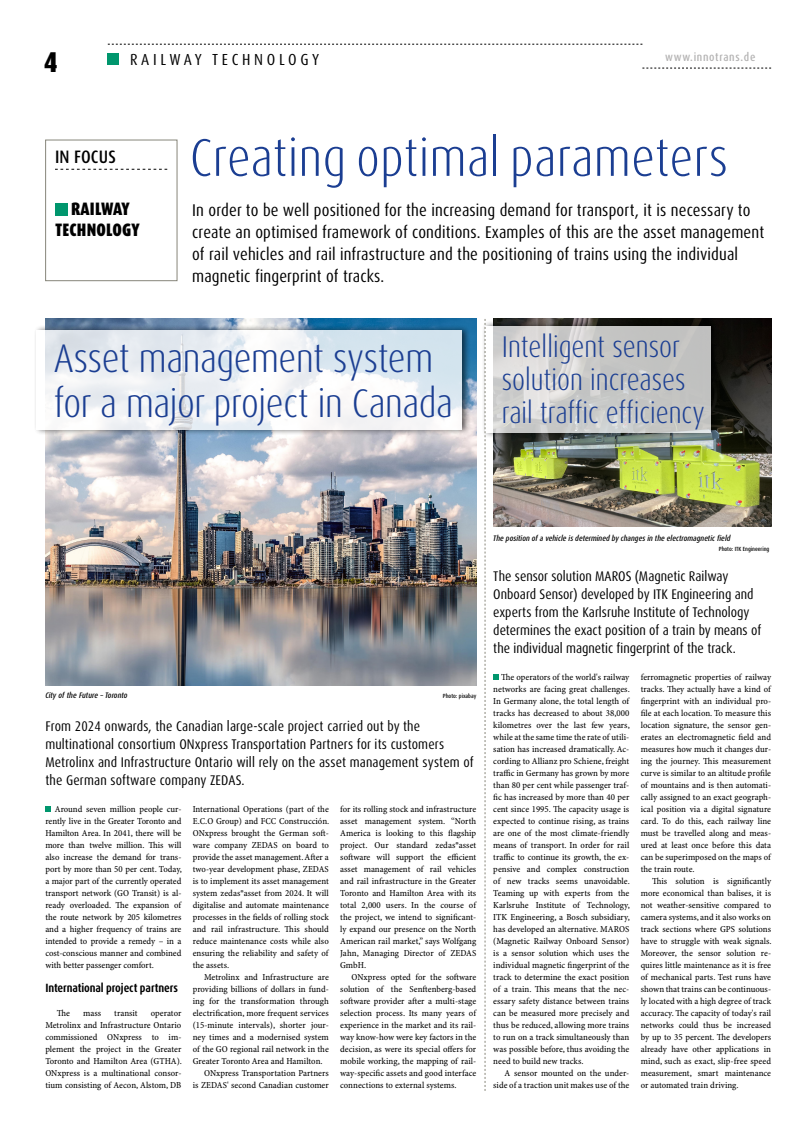
<style>
.page{position:relative;width:808px;height:1134px;background:#fff}
.page>*{position:absolute;margin:0;border:0;box-sizing:border-box;transform-origin:0 0}
.t1{font:300 condensed 53px "Dax OT";letter-spacing:.01em;color:#1b3e92}
.t2{font:300 condensed 40px/45px "Dax OT";letter-spacing:-.01em;color:#1b3e92}
.t3{font:300 condensed 30px/33px "Dax OT";color:#1b3e92}
.t4{font:900 condensed 28.7px "Dax OT";color:#000}
.t5{font:900 condensed 18px/21px "Dax OT";letter-spacing:.01em;color:#000;text-align:center;scale:.95 1}
.t6{font:500 condensed 18px "Dax OT";letter-spacing:.01em;color:#000}
.t7{font:condensed 17px/22px "Dax OT";letter-spacing:.01em;color:#000}
.t8{font:condensed 16px "Dax OT";letter-spacing:.23em;color:#000}
.t9{font:condensed 14px/18px "Dax OT";color:#000}
.t10{font:700 condensed 12px "Dax OT";letter-spacing:-.01em;color:#000}
.t11{font:500 condensed 11.6px "Dax OT";letter-spacing:.06em;color:#b3b2b2}
.t12{font:9.2px/12px "Minion Pro Cn Capt";color:#000;text-align:justify}
.t13{font:italic 500 condensed 8px "Dax OT";color:#000}
.t14{font:500 condensed 6px "Dax OT";color:#000}
</style>
<div class="page">
<svg style="left:108px;top:44px;width:534px;height:1px"></svg>
<svg style="left:642px;top:68px;width:129px;height:1px"></svg>
<div style="left:108px;top:53px;width:11px;height:12px;background:#00966d"></div>
<img style="left:45px;top:319px;width:431px;height:366px">
<svg style="left:45px;top:806px;width:6px;height:6px"></svg>
<div style="left:34px;top:324px;width:437px;height:112px;background:#000;opacity:.75"></div>
<svg style="left:37px;top:330px;width:425px;height:99px"></svg>
<div style="left:45px;top:140px;width:132px;height:141px;background:#fff;border:1px solid #87867a"></div>
<svg style="left:55px;top:169px;width:112px;height:1px"></svg>
<div style="left:55px;top:203px;width:12px;height:12px;background:#00966d"></div>
<svg style="left:493px;top:674px;width:6px;height:6px"></svg>
<img style="left:493px;top:319px;width:278px;height:207px">
<div style="left:481px;top:320px;width:238px;height:118px;background:#000;opacity:.75"></div>
<svg style="left:486px;top:326px;width:224px;height:106px;background:#cdcdcc"></svg>
<svg style="left:485px;top:319px;width:1px;height:772px"></svg>
<h3 class="t4" style="left:44px;top:44px;width:16px">4</h3>
<p class="t11" style="left:665px;top:50px;width:92px">www.innotrans.de</p>
<h3 class="t8" style="left:130px;top:49px;width:191px">RAILWAY TECHNOLOGY</h3>
<h3 class="t6" style="left:55px;top:145px;width:62px">IN FOCUS</h3>
<h3 class="t5" style="left:55px;top:199px;width:91px">RAILWAY<br>TECHNOLOGY</h3>
<h1 class="t1" style="left:190px;top:124px;width:540px">Creating optimal parameters</h1>
<p class="t7" style="left:192px;top:199px;width:574px">In order to be well positioned for the increasing demand for transport, it is necessary to create an optimised framework of conditions. Examples of this are the asset management of rail vehicles and rail infrastructure and the positioning of trains using the individual magnetic fingerprint of tracks.</p>
<h2 class="t2" style="left:54px;top:336px;width:400px">Asset management system for a major project in Canada</h2>
<h3 class="t3" style="left:502px;top:330px;width:205px">Intelligent sensor solution increases rail traffic efficiency</h3>
<p class="t13" style="left:45px;top:690px;width:84px">City of the Future – Toronto</p>
<p class="t14" style="left:443px;top:692px;width:35px">Photo: pixabay</p>
<p class="t9" style="left:45px;top:717px;width:430px">From 2024 onwards, the Canadian large-scale project carried out by the multinational consortium ONxpress Transportation Partners for its customers Metrolinx and Infrastructure Ontario will rely on the asset management system of the German software company ZEDAS.</p>
<p class="t12" style="left:340px;top:803px;width:138px">for its rolling stock and infrastructure asset management system. “North America is looking to this flagship project. Our standard zedas®asset software will support the efficient asset management of rail vehicles and rail infrastructure in the Greater Toronto and Hamilton Area with its total 2,000 users. In the course of the project, we intend to significant&shy;ly expand our presence on the North American rail market,” says Wolfgang Jahn, Managing Director of ZEDAS GmbH.</p>
<p class="t12" style="left:340px;top:971px;width:138px;text-indent:11px">ONxpress opted for the software solution of the Senftenberg-based software provider after a multi-stage selection process. Its many years of experience in the market and its rail&shy;way know-how were key factors in the decision, as were its special offers for mobile working, the mapping of rail&shy;way-specific assets and good interface connections to external systems.</p>
<p class="t12" style="left:193px;top:803px;width:138px">International Operations (part of the E.C.O Group) and FCC Construcción.<br>ONxpress brought the German soft&shy;ware company ZEDAS on board to provide the asset management. After a two-year development phase, ZEDAS is to implement its asset management system zedas®asset from 2024. It will digitalise and automate maintenance processes in the fields of rolling stock and rail infrastructure. This should reduce maintenance costs while also ensuring the reliability and safety of the assets.</p>
<p class="t12" style="left:204px;top:971px;width:126px">Metrolinx and Infrastructure are</p>
<p class="t12" style="left:193px;top:983px;width:138px">providing billions of dollars in fund-</p>
<p class="t12" style="left:193px;top:995px;width:138px">ing for the transformation through</p>
<p class="t12" style="left:193px;top:1007px;width:138px">electrification, more frequent services</p>
<p class="t12" style="left:193px;top:1019px;width:138px">(15-minute intervals), shorter jour-</p>
<p class="t12" style="left:193px;top:1031px;width:138px">ney times and a modernised system</p>
<p class="t12" style="left:193px;top:1043px;width:138px">of the GO regional rail network in the</p>
<p class="t12" style="left:193px;top:1055px;width:131px">Greater Toronto Area and Hamilton.</p>
<p class="t12" style="left:204px;top:1067px;width:126px">ONxpress Transportation Partners</p>
<p class="t12" style="left:193px;top:1079px;width:138px">is ZEDAS' second Canadian customer</p>
<p class="t12" style="left:45px;top:803px;width:138px;text-indent:10px">Around seven million people cur&shy;rently live in the Greater Toronto and Hamilton Area. In 2041, there will be more than twelve million. This will also increase the demand for trans&shy;port by more than 50 per cent. Today, a major part of the currently operated transport network (GO Transit) is al&shy;ready overloaded. The expansion of the route network by 205 kilometres and a higher frequency of trains are intended to provide a remedy – in a cost-conscious manner and combined with better passenger comfort.</p>
<h3 class="t10" style="left:45px;top:980px;width:134px">International project partners</h3>
<p class="t12" style="left:57px;top:1007px;width:15px">The</p>
<p class="t12" style="left:83px;top:1007px;width:20px">mass</p>
<p class="t12" style="left:114px;top:1007px;width:25px">transit</p>
<p class="t12" style="left:45px;top:1007px;width:138px;text-indent:105px">operator Metrolinx and Infrastructure Ontario commissioned ONxpress to im&shy;plement the project in the Greater Toronto and Hamilton Area (GTHA).<br>ONxpress is a multinational consor&shy;tium consisting of Aecon, Alstom, DB</p>
<p class="t13" style="left:493px;top:533px;width:239px">The position of a vehicle is determined by changes in the electromagnetic field</p>
<p class="t14" style="left:719px;top:545px;width:52px">Photo: ITK Engineering</p>
<p class="t9" style="left:493px;top:568px;width:269px">The sensor solution MAROS (Magnetic Railway Onboard Sensor) developed by ITK Engineering and experts from the Karlsruhe Institute of Technology determines the exact position of a train by means of the individual magnetic fingerprint of the track.</p>
<p class="t12" style="left:493px;top:671px;width:138px;text-indent:8px">The operators of the world's railway networks are facing great challenges.<br>In Germany alone, the total length of tracks has decreased to about 38,000 kilometres over the last few years, while at the same time the rate of utili&shy;sation has increased dramatically. Ac&shy;cording to Allianz pro Schiene, freight traffic in Germany has grown by more than 80 per cent while passenger traf&shy;fic has increased by more than 40 per cent since 1995. The capacity usage is expected to continue rising, as trains are one of the most climate-friendly means of transport. In order for rail traffic to continue its growth, the ex&shy;pensive and complex construction of new tracks seems unavoidable.<br>Teaming up with experts from the Karlsruhe Institute of Technology, ITK Engineering, a Bosch subsidiary, has developed an alternative. MAROS (Magnetic Railway Onboard Sensor) is a sensor solution which uses the individual magnetic fingerprint of the track to determine the exact position of a train. This means that the nec&shy;essary safety distance between trains can be measured more precisely and thus be reduced, allowing more trains to run on a track simultaneously than was possible before, thus avoiding the need to build new tracks.</p>
<p class="t12" style="left:493px;top:1067px;width:138px;text-align:right">A sensor mounted on the under&shy;side of a traction unit makes use of the</p>
<p class="t12" style="left:641px;top:671px;width:132px">ferromagnetic properties of railway tracks. They actually have a kind of fingerprint with an individual pro&shy;file at each location. To measure this location signature, the sensor gen&shy;erates an electromagnetic field and measures how much it changes dur&shy;ing the journey. This measurement curve is similar to an altitude profile of mountains and is then automati&shy;cally assigned to an exact geograph&shy;ical position via a digital signature card. To do this, each railway line must be travelled along and meas&shy;ured at least once before this data can be superimposed on the maps of the train route.</p>
<p class="t12" style="left:641px;top:875px;width:132px;text-indent:11px">This solution is significantly more economical than balises, it is not weather-sensitive compared to camera systems, and it also works on track sections where GPS solutions have to struggle with weak signals.<br>Moreover, the sensor solution re&shy;quires little maintenance as it is free of mechanical parts. Test runs have shown that trains can be continuous&shy;ly located with a high degree of track accuracy. The capacity of today's rail networks could thus be increased by up to 35 percent. The developers already have other applications in mind, such as exact, slip-free speed measurement, smart maintenance or automated train driving.</p>
</div>
